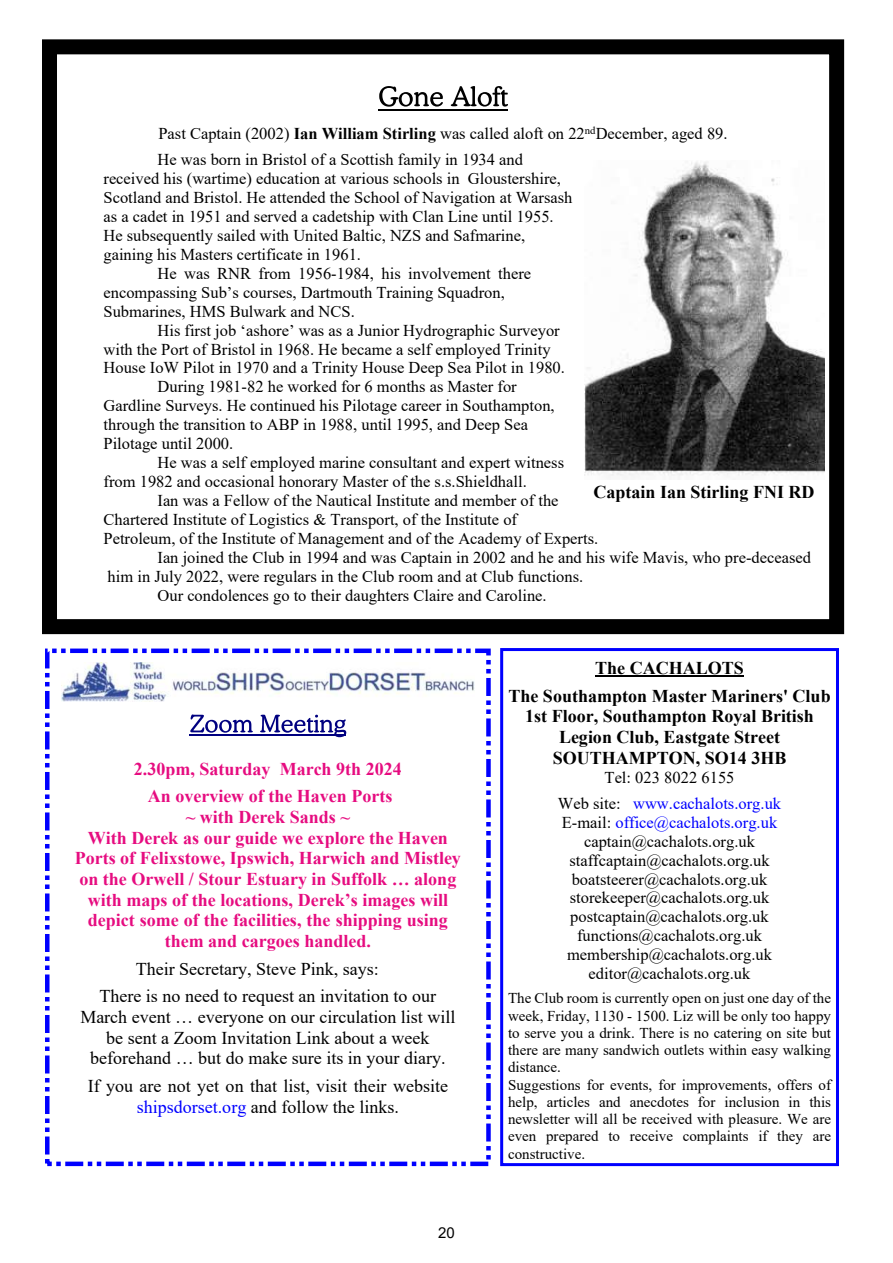
<style>
.page{position:relative;width:893px;height:1263px;background:#fff}
.page>*{position:absolute;margin:0;border:0;box-sizing:border-box;transform-origin:0 0}
.t1{font:700 18px/20.7px "Times New Roman";color:#e60c80;text-align:center}
.t2{font:18px/20.7px "Times New Roman";color:#000;text-align:center}
.t3{font:700 18px/20.7px "Times New Roman";color:#000;text-align:center}
.t4{font:16.5px/18.9px "Times New Roman";color:#000;text-align:center}
.t5{font:15px/17.2px "Times New Roman";color:#000}
.t6{font:15px "Arial";color:#000}
.s1{font-weight:700}
.s2{color:#00f}
</style>
<div class="page">
<div style="left:500px;top:648px;width:339px;height:518px;border:3px solid #00f"></div>
<hr style="left:595px;top:675px;width:149px;height:2px;background:#000">
<div style="left:45px;top:648px;width:446px;height:518px;border:4px dashed #00f"></div>
<img style="left:61px;top:662px;width:414px;height:40px">
<svg style="left:190px;top:714px;width:63px;height:19px"></svg>
<svg style="left:260px;top:715px;width:86px;height:22px"></svg>
<hr style="left:190px;top:735px;width:156px;height:1px;background:#000080">
<div style="left:42px;top:39px;width:802px;height:595px;border:15px solid #000"></div>
<svg style="left:379px;top:86px;width:64px;height:21px"></svg>
<svg style="left:451px;top:86px;width:57px;height:21px"></svg>
<hr style="left:378px;top:109px;width:130px;height:1px;background:#000">
<img style="left:585px;top:162px;width:240px;height:314px">
<p class="t4" style="left:158px;top:122px;width:572px;line-height:25.8px;text-align:left">Past Captain (2002) <span class="s1">Ian William Stirling</span> was called aloft on 22<sup>nd</sup>December, aged 89.<br>He was born in Bristol of a Scottish family in 1934 and</p>
<p class="t4" style="left:104px;top:170px;width:459px">received his (wartime) education at various schools in Gloustershire,</p>
<p class="t4" style="left:104px;top:189px;width:470px">Scotland and Bristol. He attended the School of Navigation at Warsash</p>
<p class="t4" style="left:104px;top:208px;width:452px">as a cadet in 1951 and served a cadetship with Clan Line until 1955.</p>
<p class="t4" style="left:104px;top:227px;width:423px">He subsequently sailed with United Baltic, NZS and Safmarine,</p>
<p class="t4" style="left:104px;top:246px;width:259px">gaining his Masters certificate in 1961.</p>
<p class="t4" style="left:158px;top:265px;width:375px">He was RNR from 1956-1984, his involvement there</p>
<p class="t4" style="left:104px;top:284px;width:403px">encompassing Sub’s courses, Dartmouth Training Squadron,</p>
<p class="t4" style="left:104px;top:303px;width:253px">Submarines, HMS Bulwark and NCS.</p>
<p class="t4" style="left:158px;top:322px;width:404px">His first job ‘ashore’ was as a Junior Hydrographic Surveyor</p>
<p class="t4" style="left:104px;top:341px;width:449px">with the Port of Bristol in 1968. He became a self employed Trinity</p>
<p class="t4" style="left:104px;top:360px;width:463px">House IoW Pilot in 1970 and a Trinity House Deep Sea Pilot in 1980.</p>
<p class="t4" style="left:158px;top:379px;width:361px">During 1981-82 he worked for 6 months as Master for</p>
<p class="t4" style="left:104px;top:398px;width:453px">Gardline Surveys. He continued his Pilotage career in Southampton,</p>
<p class="t4" style="left:104px;top:417px;width:426px">through the transition to ABP in 1988, until 1995, and Deep Sea</p>
<p class="t4" style="left:104px;top:436px;width:131px">Pilotage until 2000.</p>
<p class="t4" style="left:158px;top:455px;width:408px">He was a self employed marine consultant and expert witness</p>
<p class="t4" style="left:104px;top:474px;width:425px">from 1982 and occasional honorary Master of the s.s.Shieldhall.</p>
<p class="t4" style="left:158px;top:493px;width:403px">Ian was a Fellow of the Nautical Institute and member of the</p>
<p class="t4" style="left:104px;top:512px;width:415px">Chartered Institute of Logistics &amp; Transport, of the Institute of</p>
<p class="t4" style="left:104px;top:531px;width:496px">Petroleum, of the Institute of Management and of the Academy of Experts.</p>
<p class="t4" style="left:158px;top:550px;width:655px">Ian joined the Club in 1994 and was Captain in 2002 and he and his wife Mavis, who pre-deceased</p>
<p class="t4" style="left:108px;top:569px;width:477px">him in July 2022, were regulars in the Club room and at Club functions.</p>
<p class="t4" style="left:158px;top:588px;width:391px">Our condolences go to their daughters Claire and Caroline.</p>
<p class="t3" style="left:593px;top:484px;width:223px">Captain Ian Stirling FNI RD</p>
<p class="t1" style="left:134px;top:757px;width:269px;line-height:27.6px">2.30pm, Saturday March 9th 2024<br>An overview of the Haven Ports</p>
<p class="t1" style="left:75px;top:808px;width:388px">~ with Derek Sands ~<br>With Derek as our guide we explore the Haven Ports of Felixstowe, Ipswich, Harwich and Mistley on the Orwell / Stour Estuary in Suffolk … along with maps of the locations, Derek’s images will depict some of the facilities, the shipping using them and cargoes handled.</p>
<p class="t2" style="left:100px;top:957px;width:338px;line-height:27.6px;text-align:left;text-indent:36px">Their Secretary, Steve Pink, says:<br>There is no need to request an invitation to our</p>
<p class="t2" style="left:80px;top:1008px;width:377px">March event … everyone on our circulation list will be sent a Zoom Invitation Link about a week beforehand … but do make sure its in your diary.</p>
<p class="t2" style="left:88px;top:1077px;width:362px">If you are not yet on that list, visit their website <span class="s2">shipsdorset.org</span> and follow the links.</p>
<p class="t6" style="left:438px;top:1227px;width:18px">20</p>
<p class="t3" style="left:508px;top:656px;width:324px;line-height:27.6px">The CACHALOTS<br>The Southampton Master Mariners' Club</p>
<p class="t3" style="left:525px;top:708px;width:290px">1st Floor, Southampton Royal British<br>Legion Club, Eastgate Street<br>SOUTHAMPTON, SO14 3HB</p>
<p class="t4" style="left:558px;top:766px;width:225px;line-height:25.8px">Tel: 023 8022 6155<br>Web site: <span class="s2">www.cachalots.org.uk</span></p>
<p class="t4" style="left:562px;top:814px;width:217px">E-mail: <span class="s2">office@cachalots.org.uk </span>captain@cachalots.org.uk staffcaptain@cachalots.org.uk boatsteerer@cachalots.org.uk storekeeper@cachalots.org.uk postcaptain@cachalots.org.uk functions@cachalots.org.uk membership@cachalots.org.uk editor@cachalots.org.uk</p>
<p class="t5" style="left:508px;top:991px;width:324px">The Club room is currently open on just one day of the week, Friday, 1130 - 1500. Liz will be only too happy to serve you a drink. There is no catering on site but there are many sandwich outlets within easy walking distance.<br>Suggestions for events, for improvements, offers of help, articles and anecdotes for inclusion in this newsletter will all be received with pleasure. We are even prepared to receive complaints if they are constructive.</p>
</div>
